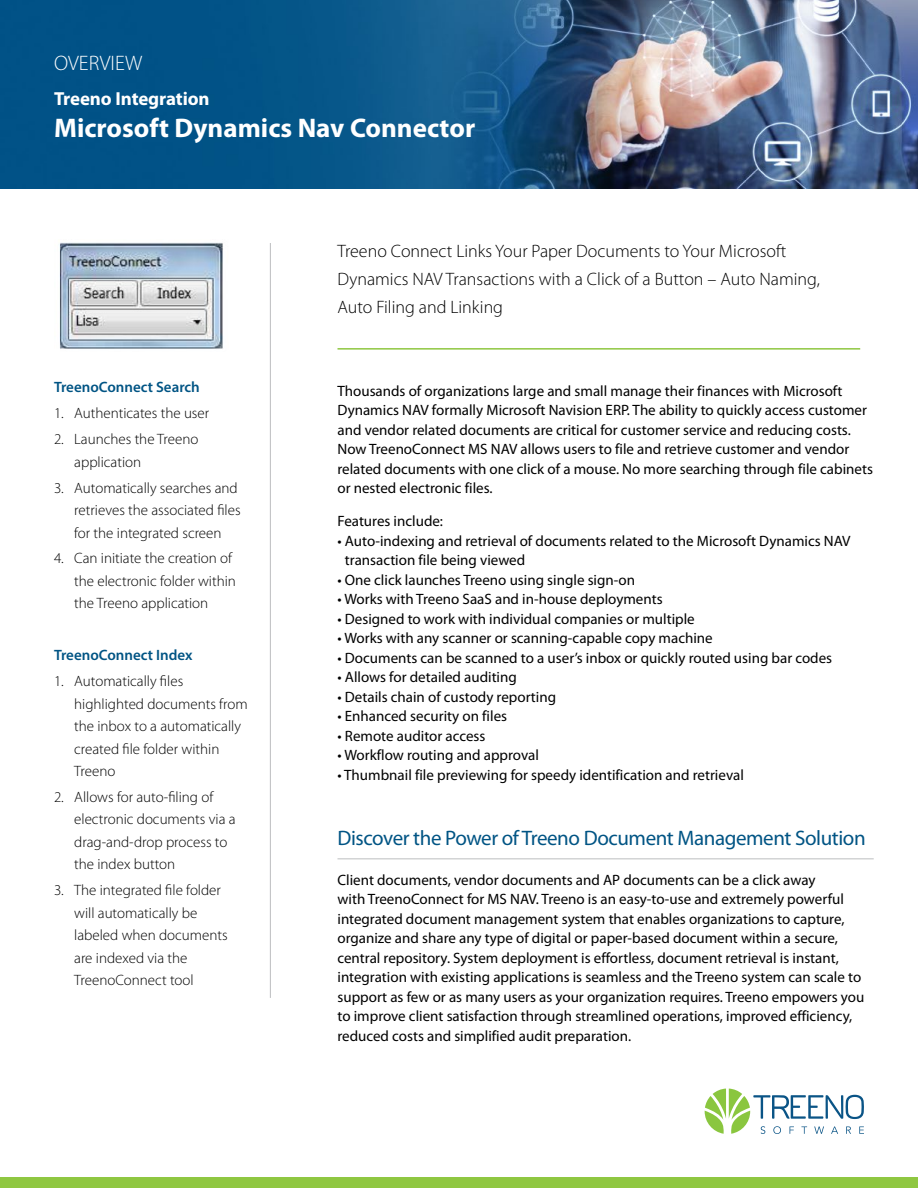
<style>
.page{position:relative;width:918px;height:1188px;background:#fff}
.page>*{position:absolute;margin:0;border:0;box-sizing:border-box;transform-origin:0 0}
.t1{font:700 27px "Myriad Pro";color:#fff}
.t2{font:21px "Myriad Pro";letter-spacing:-.02em;color:#015484}
.t3{font:300 21px "Myriad Pro";color:#fff}
.t4{font:700 18.9px "Myriad Pro";letter-spacing:-.005em;color:#fff}
.t5{font:300 18px/28.5px "Myriad Pro";color:#000}
.t6{font:15px/19.5px "Myriad Pro";color:#000}
.t7{font:300 15px/22.5px "Myriad Pro";color:#000}
.t8{font:600 15px "Myriad Pro";color:#015484}
</style>
<div class="page">
<img style="left:0;top:0;width:918px;height:189px">
<hr style="left:338px;top:858px;width:536px;height:1px;background:#bcbec0">
<div style="left:0;top:1177px;width:918px;height:11px;background:#8fc741"></div>
<svg style="left:705px;top:1089px;width:159px;height:45px"></svg>
<hr style="left:270px;top:243px;width:1px;height:755px;background:#bcbec0">
<img style="left:59px;top:242px;width:164px;height:107px">
<hr style="left:338px;top:348px;width:522px;height:2px;background:#8fc741">
<h2 class="t3" style="left:54px;top:51px;width:90px">OVERVIEW</h2>
<p class="t4" style="left:54px;top:86px;width:157px">Treeno Integration</p>
<h1 class="t1" style="left:54px;top:111px;width:423px">Microsoft Dynamics Nav Connector</h1>
<p class="t8" style="left:54px;top:378px;width:147px">TreenoConnect Search</p>
<p class="t7" style="left:54px;top:402px;width:157px">1. Authenticates the user</p>
<p class="t7" style="left:74px;top:428px;width:126px;text-indent:-20px">2. Launches the Treeno application</p>
<p class="t7" style="left:74px;top:477px;width:168px;text-indent:-20px">3. Automatically searches and retrieves the associated files for the integrated screen</p>
<p class="t7" style="left:74px;top:547px;width:163px;text-indent:-20px">4. Can initiate the creation of the electronic folder within the Treeno application</p>
<p class="t8" style="left:54px;top:646px;width:140px">TreenoConnect Index</p>
<p class="t7" style="left:74px;top:670px;width:175px;text-indent:-20px">1. Automatically files highlighted documents from the inbox to a automatically created file folder within<br>Treeno</p>
<p class="t7" style="left:74px;top:786px;width:163px;text-indent:-20px">2. Allows for auto-filing of electronic documents via a drag-and-drop process to the index button</p>
<p class="t7" style="left:74px;top:879px;width:155px;text-indent:-20px">3. The integrated file folder will automatically be labeled when documents are indexed via the<br>TreenoConnect tool</p>
<p class="t5" style="left:338px;top:237px;width:484px">Treeno Connect Links Your Paper Documents to Your Microsoft<br>Dynamics NAV Transactions with a Click of a Button – Auto Naming,<br>Auto Filing and Linking</p>
<p class="t6" style="left:338px;top:381px;width:537px">Thousands of organizations large and small manage their finances with Microsoft Dynamics NAV formally Microsoft Navision ERP. The ability to quickly access customer and vendor related documents are critical for customer service and reducing costs.<br>Now TreenoConnect MS NAV allows users to file and retrieve customer and vendor related documents with one click of a mouse. No more searching through file cabinets or nested electronic files.</p>
<p class="t6" style="left:338px;top:511px;width:107px">Features include:</p>
<p class="t6" style="left:345px;top:531px;width:507px;text-indent:-7px">• Auto-indexing and retrieval of documents related to the Microsoft Dynamics NAV transaction file being viewed</p>
<p class="t6" style="left:338px;top:570px;width:299px">• One click launches Treeno using single sign-on</p>
<p class="t6" style="left:338px;top:589px;width:327px">• Works with Treeno SaaS and in-house deployments</p>
<p class="t6" style="left:338px;top:609px;width:359px">• Designed to work with individual companies or multiple</p>
<p class="t6" style="left:338px;top:628px;width:377px">• Works with any scanner or scanning-capable copy machine</p>
<p class="t6" style="left:338px;top:648px;width:496px">• Documents can be scanned to a user’s inbox or quickly routed using bar codes</p>
<p class="t6" style="left:338px;top:667px;width:181px">• Allows for detailed auditing</p>
<p class="t6" style="left:338px;top:687px;width:220px">• Details chain of custody reporting</p>
<p class="t6" style="left:338px;top:706px;width:171px">• Enhanced security on files</p>
<p class="t6" style="left:338px;top:726px;width:149px">• Remote auditor access</p>
<p class="t6" style="left:338px;top:745px;width:203px">• Workflow routing and approval</p>
<p class="t6" style="left:338px;top:765px;width:408px">• Thumbnail file previewing for speedy identification and retrieval</p>
<h2 class="t2" style="left:338px;top:825px;width:530px">Discover the Power of Treeno Document Management Solution</h2>
<p class="t6" style="left:338px;top:870px;width:528px">Client documents, vendor documents and AP documents can be a click away<br>with TreenoConnect for MS NAV. Treeno is an easy-to-use and extremely powerful integrated document management system that enables organizations to capture, organize and share any type of digital or paper-based document within a secure, central repository. System deployment is effortless, document retrieval is instant, integration with existing applications is seamless and the Treeno system can scale to support as few or as many users as your organization requires. Treeno empowers you to improve client satisfaction through streamlined operations, improved efficiency, reduced costs and simplified audit preparation.</p>
</div>
